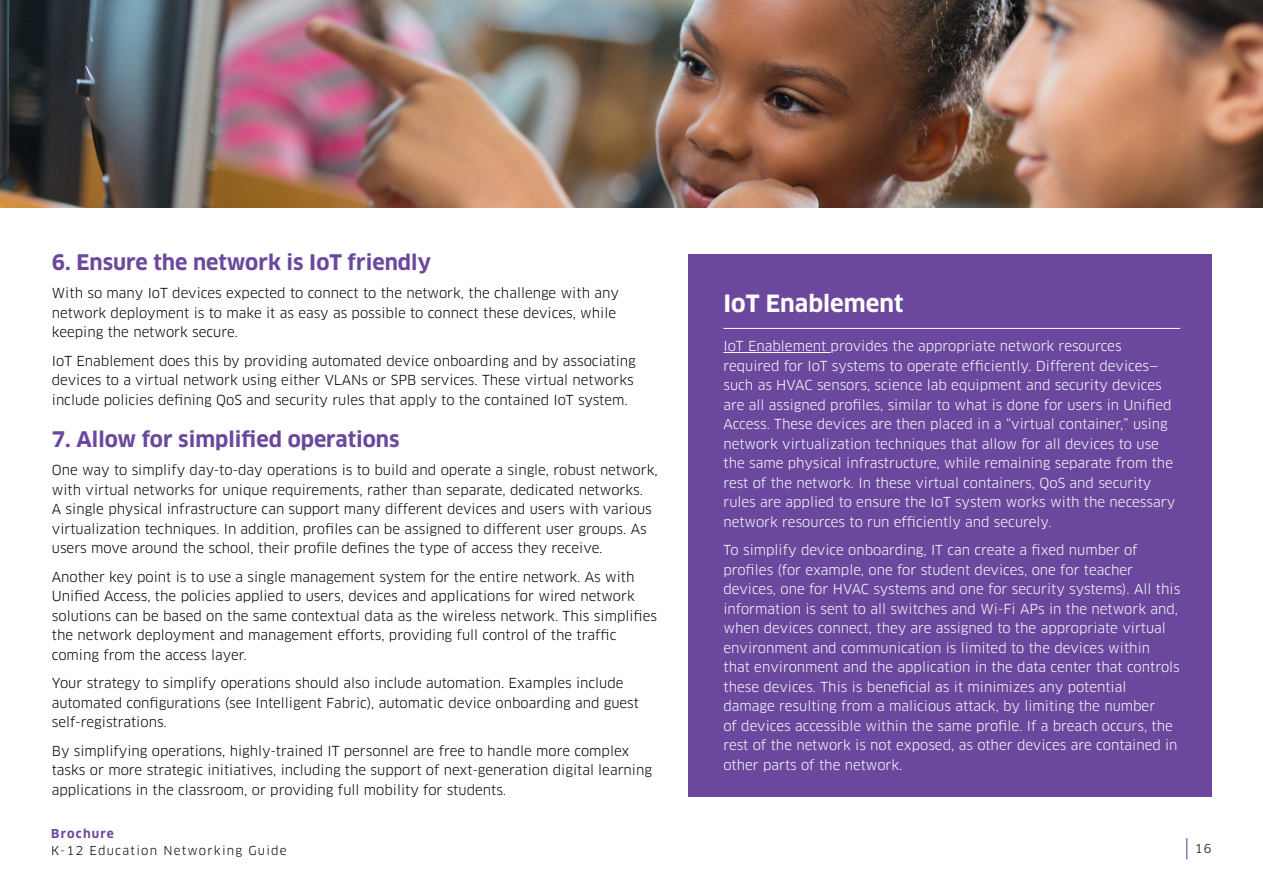
<style>
.page{position:relative;width:1263px;height:893px;background:#fff}
.page>*{position:absolute;margin:0;border:0;box-sizing:border-box;transform-origin:0 0}
.t1{font:700 23.25px "Clan OT";color:#fff}
.t2{font:700 21px "Clan OT";color:#6b489d}
.t3{font:13.5px/19.5px "Clan OT";color:#000}
.t4{font:13.5px/19.5px "Clan OT";color:#fff}
.t5{font:12px "Clan OT";letter-spacing:.1em;color:#000}
.t6{font:700 12px "Clan OT";letter-spacing:.1em;color:#6b489d}
</style>
<div class="page">
<svg style="left:1186px;top:838px;width:1px;height:21px"></svg>
<div style="left:688px;top:254px;width:524px;height:542px;background:#6b489d"></div>
<hr style="left:723px;top:328px;width:457px;height:1px;background:#fff">
<hr style="left:723px;top:352px;width:108px;height:1px;background:#fff">
<img style="left:0;top:0;width:1263px;height:207px">
<h2 class="t2" style="left:52px;top:250px;width:381px">6. Ensure the network is IoT friendly</h2>
<p class="t3" style="left:52px;top:284px;width:568px">With so many IoT devices expected to connect to the network, the challenge with any network deployment is to make it as easy as possible to connect these devices, while keeping the network secure.</p>
<p class="t3" style="left:52px;top:351px;width:585px">IoT Enablement does this by providing automated device onboarding and by associating devices to a virtual network using either VLANs or SPB services. These virtual networks include policies defining QoS and security rules that apply to the contained IoT system.</p>
<h2 class="t2" style="left:52px;top:427px;width:349px">7. Allow for simplified operations</h2>
<p class="t3" style="left:52px;top:461px;width:607px">One way to simplify day-to-day operations is to build and operate a single, robust network, with virtual networks for unique requirements, rather than separate, dedicated networks.<br>A single physical infrastructure can support many different devices and users with various virtualization techniques. In addition, profiles can be assigned to different user groups. As users move around the school, their profile defines the type of access they receive.</p>
<p class="t3" style="left:52px;top:567px;width:607px">Another key point is to use a single management system for the entire network. As with Unified Access, the policies applied to users, devices and applications for wired network solutions can be based on the same contextual data as the wireless network. This simplifies the network deployment and management efforts, providing full control of the traffic coming from the access layer.</p>
<p class="t3" style="left:52px;top:674px;width:589px">Your strategy to simplify operations should also include automation. Examples include automated configurations (see Intelligent Fabric), automatic device onboarding and guest self-registrations.</p>
<p class="t3" style="left:52px;top:741px;width:602px">By simplifying operations, highly-trained IT personnel are free to handle more complex tasks or more strategic initiatives, including the support of next-generation digital learning applications in the classroom, or providing full mobility for students.</p>
<h1 class="t1" style="left:723px;top:290px;width:181px">IoT Enablement</h1>
<p class="t4" style="left:723px;top:336px;width:453px">IoT Enablement provides the appropriate network resources required for IoT systems to operate efficiently. Different devices— such as HVAC sensors, science lab equipment and security devices are all assigned profiles, similar to what is done for users in Unified Access. These devices are then placed in a “virtual container,” using network virtualization techniques that allow for all devices to use the same physical infrastructure, while remaining separate from the rest of the network. In these virtual containers, QoS and security rules are applied to ensure the IoT system works with the necessary network resources to run efficiently and securely.</p>
<p class="t4" style="left:723px;top:540px;width:458px">To simplify device onboarding, IT can create a fixed number of profiles (for example, one for student devices, one for teacher devices, one for HVAC systems and one for security systems). All this information is sent to all switches and Wi-Fi APs in the network and, when devices connect, they are assigned to the appropriate virtual environment and communication is limited to the devices within<br>that environment and the application in the data center that controls these devices. This is beneficial as it minimizes any potential damage resulting from a malicious attack, by limiting the number<br>of devices accessible within the same profile. If a breach occurs, the rest of the network is not exposed, as other devices are contained in other parts of the network.</p>
<p class="t6" style="left:51px;top:827px;width:64px">Brochure</p>
<p class="t5" style="left:51px;top:843px;width:237px">K-12 Education Networking Guide</p>
<p class="t5" style="left:1195px;top:841px;width:18px">16</p>
</div>
